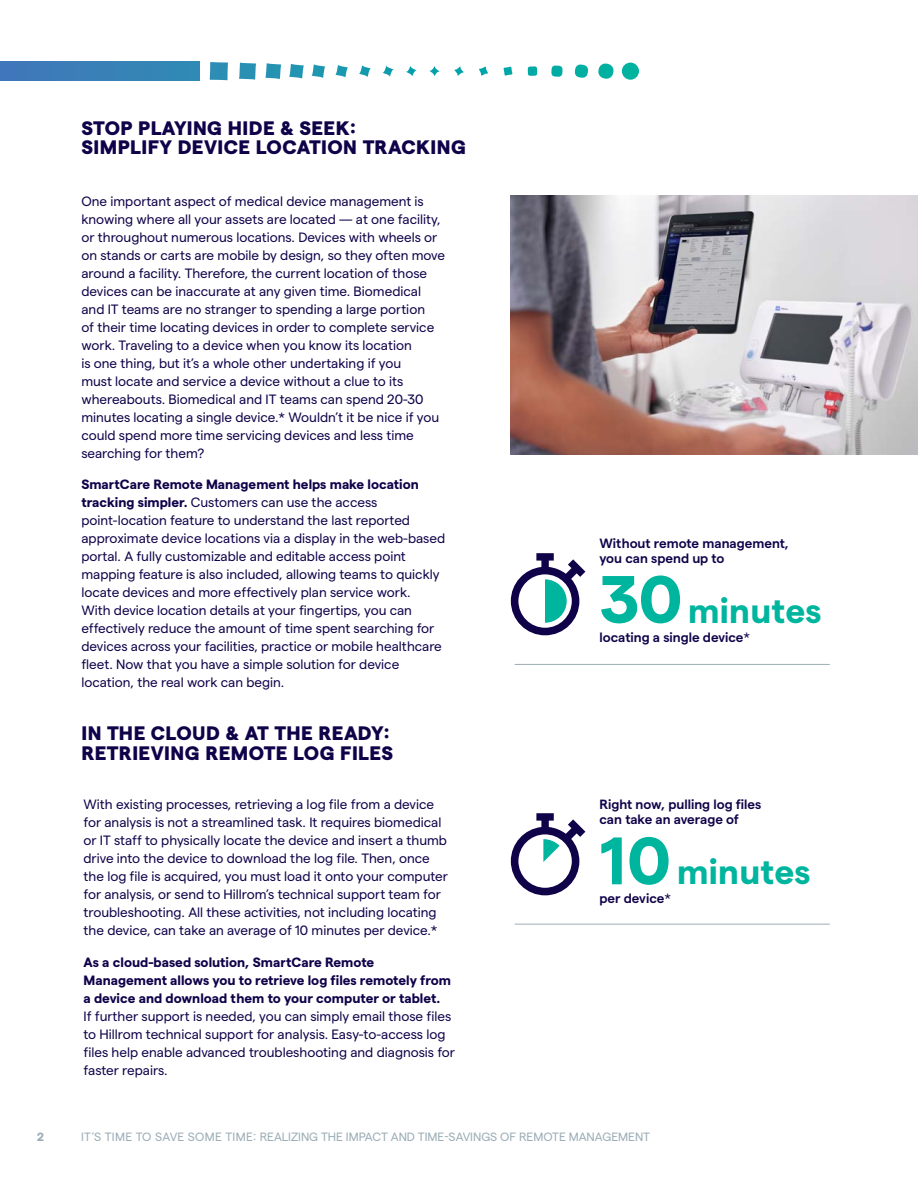
<style>
.page{position:relative;width:918px;height:1188px;background:#fff}
.page>*{position:absolute;margin:0;border:0;box-sizing:border-box;transform-origin:0 0}
.CAPTIONS{font:700 34.8px "Matter";letter-spacing:.005em;color:#00b59e}
.H1-WHITE_PAPER{font:800 19.5px/19.5px "Matter";letter-spacing:.025em;color:#100249}
.BODY_TEXT{font:13.5px/18px "Matter";color:#100249}
.CAPTIONS-2{font:600 13.35px/14.7px "Matter";color:#100249}
.t1{font:12px "Matter";color:#9cadb7}
.t2{font:700 12px "Matter";color:#9cadb7}
.s1{font-weight:700}
.s2{font-size:66.9px}
.s3{font-weight:400;font-size:13.5px}
</style>
<div class="page">
<div style="left:0;top:62px;width:199px;height:19px;background:#3980b7"></div>
<div style="left:209px;top:62px;width:19px;height:18px;background:#2d8db4"></div>
<svg style="left:239px;top:62px;width:17px;height:18px"></svg>
<svg style="left:265px;top:63px;width:17px;height:16px"></svg>
<svg style="left:289px;top:63px;width:37px;height:16px"></svg>
<svg style="left:335px;top:65px;width:13px;height:13px"></svg>
<svg style="left:359px;top:65px;width:12px;height:12px"></svg>
<svg style="left:382px;top:65px;width:12px;height:12px"></svg>
<svg style="left:406px;top:66px;width:11px;height:11px"></svg>
<svg style="left:429px;top:66px;width:11px;height:10px"></svg>
<svg style="left:454px;top:66px;width:10px;height:10px"></svg>
<svg style="left:479px;top:66px;width:9px;height:10px"></svg>
<svg style="left:503px;top:66px;width:10px;height:10px"></svg>
<svg style="left:527px;top:66px;width:11px;height:10px"></svg>
<svg style="left:551px;top:66px;width:12px;height:11px"></svg>
<svg style="left:575px;top:65px;width:13px;height:13px"></svg>
<svg style="left:598px;top:64px;width:16px;height:15px"></svg>
<div style="left:622px;top:63px;width:17px;height:17px;background:#00b39f;border-radius:50%"></div>
<img style="left:511px;top:195px;width:407px;height:260px">
<hr style="left:515px;top:924px;width:315px;height:1px;background:#9cadb7">
<svg style="left:511px;top:813px;width:74px;height:82px"></svg>
<hr style="left:515px;top:664px;width:315px;height:1px;background:#9cadb7">
<svg style="left:511px;top:553px;width:74px;height:82px"></svg>
<p class="t2" style="left:37px;top:1128px;width:8px">2</p>
<p class="H1-WHITE_PAPER" style="left:81px;top:116px;width:386px">STOP PLAYING HIDE &amp; SEEK:<br>SIMPLIFY DEVICE LOCATION TRACKING</p>
<p class="BODY_TEXT" style="left:81px;top:191px;width:365px">One important aspect of medical device management is knowing where all your assets are located — at one facility, or throughout numerous locations. Devices with wheels or on stands or carts are mobile by design, so they often move around a facility. Therefore, the current location of those devices can be inaccurate at any given time. Biomedical and IT teams are no stranger to spending a large portion<br>of their time locating devices in order to complete service work. Traveling to a device when you know its location<br>is one thing, but it’s a whole other undertaking if you<br>must locate and service a device without a clue to its whereabouts. Biomedical and IT teams can spend 20-30 minutes locating a single device.* Wouldn’t it be nice if you could spend more time servicing devices and less time searching for them?</p>
<p class="BODY_TEXT" style="left:81px;top:475px;width:365px"><span class="s1">SmartCare Remote Management helps make location tracking simpler.</span> Customers can use the access point-location feature to understand the last reported approximate device locations via a display in the web-based portal. A fully customizable and editable access point mapping feature is also included, allowing teams to quickly locate devices and more effectively plan service work.<br>With device location details at your fingertips, you can effectively reduce the amount of time spent searching for devices across your facilities, practice or mobile healthcare fleet. Now that you have a simple solution for device location, the real work can begin.</p>
<p class="H1-WHITE_PAPER" style="left:81px;top:722px;width:310px">IN THE CLOUD &amp; AT THE READY:</p>
<p class="H1-WHITE_PAPER" style="left:81px;top:742px;width:313px">RETRIEVING REMOTE LOG FILES</p>
<p class="BODY_TEXT" style="left:84px;top:795px;width:366px">With existing processes, retrieving a log file from a device for analysis is not a streamlined task. It requires biomedical or IT staff to physically locate the device and insert a thumb drive into the device to download the log file. Then, once the log file is acquired, you must load it onto your computer for analysis, or send to Hillrom’s technical support team for troubleshooting. All these activities, not including locating the device, can take an average of 10 minutes per device.*</p>
<p class="BODY_TEXT" style="left:84px;top:952px;width:373px"><span class="s1">As a cloud-based solution, SmartCare Remote Management allows you to retrieve log files remotely from a device and download them to your computer or tablet.<br></span>If further support is needed, you can simply email those files to Hillrom technical support for analysis. Easy-to-access log files help enable advanced troubleshooting and diagnosis for faster repairs.</p>
<p class="CAPTIONS-2" style="left:600px;top:535px;width:191px">Without remote management, you can spend up to</p>
<p class="CAPTIONS" style="left:600px;top:585px;width:224px"><span class="s2">30</span> minutes</p>
<p class="CAPTIONS-2" style="left:600px;top:628px;width:152px">locating a single device<span class="s3">*</span></p>
<p class="CAPTIONS-2" style="left:600px;top:796px;width:163px">Right now, pulling log files can take an average of</p>
<p class="CAPTIONS" style="left:600px;top:846px;width:213px"><span class="s2">10</span> minutes</p>
<p class="CAPTIONS-2" style="left:600px;top:890px;width:73px">per device<span class="s3">*</span></p>
<p class="t1" style="left:81px;top:1128px;width:571px">IT’S TIME TO SAVE SOME TIME: REALIZING THE IMPACT AND TIME-SAVINGS OF REMOTE MANAGEMENT</p>
</div>
